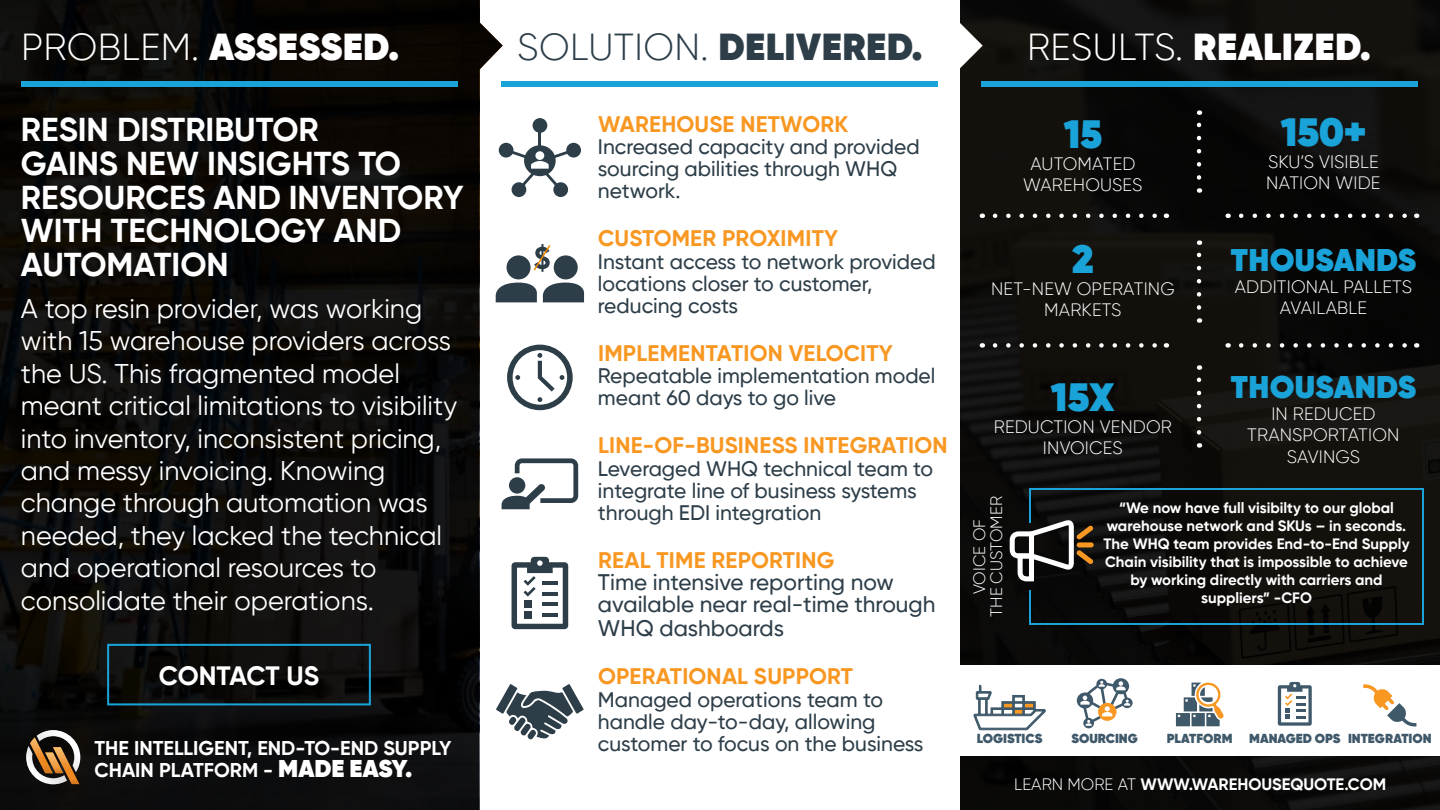
<style>
.page{position:relative;width:1440px;height:810px;background:#fff}
.page>*{position:absolute;margin:0;border:0;box-sizing:border-box;transform-origin:0 0}
.t1{font:800 39.45px "Gilroy";color:#1aa3d8}
.t2{font:800 37.5px "Gilroy";letter-spacing:.01em;color:#fff}
.t3{font:800 37.5px "Gilroy";letter-spacing:.01em;color:#2d3e49}
.t4{font:700 33px/33.6px "Gilroy";color:#fff}
.t5{font:800 31.2px "Gilroy";letter-spacing:.01em;color:#1aa3d8}
.t6{font:27px/32.4px "Gilroy";color:#fff}
.t7{font:700 26.55px "Gilroy";letter-spacing:-.01em;color:#fff}
.t8{font:700 22.5px "Gilroy";letter-spacing:.01em;color:#f89721}
.t9{font:500 22.5px/23.1px "Gilroy";color:#2d3e49}
.t10{font:500 21px/22.2px "Gilroy";color:#2d3e49}
.t11{font:700 19.95px/22.4px "Gilroy";color:#fff}
.t12{font:300 17.85px/21.5px "Gilroy";letter-spacing:.01em;color:#fff;text-align:center}
.t13{font:700 16.5px "Gilroy";color:#fff}
.t14{font:300 16.5px/16.8px "Gilroy";letter-spacing:.01em;color:#fff;text-align:center}
.t15{font:700 15px/18px "Gilroy";color:#fff;text-align:center}
.t16{font:800 13.05px "Gilroy";color:#3f596a}
.s1{font-weight:300}
.s2{font-weight:800;font-size:24.3px}
</style>
<div class="page">
<svg style="left:0;top:0;width:502px;height:810px;background:#161413"></svg>
<div style="left:960px;top:0;width:480px;height:810px;background:linear-gradient(to right,#0f0d0b,#100e0c)"></div>
<svg style="left:960px;top:23px;width:22px;height:45px"></svg>
<svg style="left:21px;top:730px;width:63px;height:66px;background:#5e4e3e"></svg>
<div style="left:21px;top:81px;width:436px;height:6px;background:#1aa3d8"></div>
<div style="left:956px;top:666px;width:484px;height:90px;background:#fff"></div>
<div style="left:501px;top:81px;width:436px;height:6px;background:#1aa3d8"></div>
<div style="left:981px;top:81px;width:436px;height:6px;background:#1aa3d8"></div>
<svg style="left:973px;top:685px;width:73px;height:45px"></svg>
<svg style="left:1077px;top:678px;width:55px;height:50px"></svg>
<svg style="left:1176px;top:682px;width:48px;height:44px"></svg>
<svg style="left:1277px;top:682px;width:34px;height:44px"></svg>
<svg style="left:1363px;top:684px;width:53px;height:43px"></svg>
<svg style="left:995px;top:214px;width:164px;height:4px"></svg>
<svg style="left:1241px;top:214px;width:168px;height:4px"></svg>
<svg style="left:995px;top:343px;width:164px;height:5px"></svg>
<svg style="left:1241px;top:343px;width:168px;height:5px"></svg>
<svg style="left:1197px;top:110px;width:4px;height:68px"></svg>
<svg style="left:1197px;top:240px;width:4px;height:68px"></svg>
<svg style="left:1197px;top:365px;width:4px;height:67px"></svg>
<div style="left:107px;top:644px;width:264px;height:61px;border:2px solid #1aa3d8"></div>
<svg style="left:1009px;top:520px;width:84px;height:61px"></svg>
<div style="left:1076px;top:542px;width:17px;height:5px;background:#f89721;border-radius:3px"></div>
<hr style="left:1029px;top:490px;width:2px;height:32px;background:#1aa3d8">
<hr style="left:1029px;top:591px;width:2px;height:32px;background:#1aa3d8">
<hr style="left:1029px;top:488px;width:395px;height:2px;background:#1aa3d8">
<hr style="left:1029px;top:623px;width:395px;height:2px;background:#1aa3d8">
<hr style="left:1422px;top:490px;width:2px;height:135px;background:#1aa3d8">
<svg style="left:496px;top:684px;width:87px;height:55px"></svg>
<svg style="left:511px;top:557px;width:57px;height:72px"></svg>
<svg style="left:501px;top:458px;width:77px;height:51px"></svg>
<svg style="left:507px;top:345px;width:66px;height:65px"></svg>
<div style="left:532px;top:118px;width:15px;height:15px;background:#2d3e49;border-radius:50%"></div>
<div style="left:566px;top:143px;width:15px;height:15px;background:#2d3e49;border-radius:50%"></div>
<div style="left:499px;top:143px;width:14px;height:15px;background:#2d3e49;border-radius:50%"></div>
<div style="left:511px;top:182px;width:15px;height:15px;background:#2d3e49;border-radius:50%"></div>
<div style="left:553px;top:182px;width:15px;height:15px;background:#2d3e49;border-radius:50%"></div>
<hr style="left:538px;top:125px;width:3px;height:25px;background:#2d3e49">
<svg style="left:506px;top:145px;width:68px;height:46px"></svg>
<div style="left:506px;top:255px;width:24px;height:24px;background:#2d3e49;border-radius:50%"></div>
<svg style="left:496px;top:283px;width:41px;height:19px"></svg>
<div style="left:554px;top:255px;width:24px;height:24px;background:#2d3e49;border-radius:50%"></div>
<svg style="left:543px;top:283px;width:41px;height:19px"></svg>
<svg style="left:533px;top:244px;width:18px;height:28px"></svg>
<h2 class="t2" style="left:21px;top:23px;width:380px"><span class="s1">PROBLEM.</span> ASSESSED.</h2>
<h2 class="t3" style="left:517px;top:23px;width:407px"><span class="s1">SOLUTION.</span> DELIVERED.</h2>
<h2 class="t2" style="left:1027px;top:23px;width:345px"><span class="s1">RESULTS.</span> REALIZED.</h2>
<h3 class="t4" style="left:21px;top:113px;width:444px">RESIN DISTRIBUTOR<br>GAINS NEW INSIGHTS TO<br>RESOURCES AND INVENTORY<br>WITH TECHNOLOGY AND<br>AUTOMATION</h3>
<p class="t6" style="left:21px;top:292px;width:438px">A top resin provider, was working with 15 warehouse providers across the US. This fragmented model meant critical limitations to visibility into inventory, inconsistent pricing, and messy invoicing. Knowing change through automation was needed, they lacked the technical and operational resources to consolidate their operations.</p>
<p class="t7" style="left:159px;top:659px;width:162px">CONTACT US</p>
<p class="t11" style="left:94px;top:736px;width:358px">THE INTELLIGENT, END-TO-END SUPPLY<br>CHAIN PLATFORM - <span class="s2">MADE EASY.</span></p>
<p class="t8" style="left:598px;top:110px;width:252px">WAREHOUSE NETWORK</p>
<p class="t10" style="left:598px;top:135px;width:323px">Increased capacity and provided sourcing abilities through WHQ network.</p>
<p class="t8" style="left:598px;top:224px;width:241px">CUSTOMER PROXIMITY</p>
<p class="t10" style="left:598px;top:250px;width:339px">Instant access to network provided locations closer to customer, reducing costs</p>
<p class="t8" style="left:598px;top:339px;width:296px">IMPLEMENTATION VELOCITY</p>
<p class="t10" style="left:598px;top:365px;width:339px">Repeatable implementation model meant 60 days to go live</p>
<p class="t8" style="left:598px;top:431px;width:351px">LINE-OF-BUSINESS INTEGRATION</p>
<p class="t10" style="left:598px;top:457px;width:337px">Leveraged WHQ technical team to integrate line of business systems through EDI integration</p>
<p class="t8" style="left:598px;top:546px;width:238px">REAL TIME REPORTING</p>
<p class="t9" style="left:598px;top:571px;width:339px">Time intensive reporting now available near real-time through<br>WHQ dashboards</p>
<p class="t8" style="left:598px;top:662px;width:256px">OPERATIONAL SUPPORT</p>
<p class="t10" style="left:598px;top:688px;width:327px">Managed operations team to handle day-to-day, allowing customer to focus on the business</p>
<h1 class="t1" style="left:1063px;top:109px;width:40px">15</h1>
<p class="t12" style="left:1023px;top:152px;width:121px">AUTOMATED<br>WAREHOUSES</p>
<h1 class="t1" style="left:1072px;top:234px;width:23px">2</h1>
<p class="t12" style="left:991px;top:277px;width:185px">NET-NEW OPERATING<br>MARKETS</p>
<h1 class="t1" style="left:1051px;top:372px;width:65px">15X</h1>
<p class="t12" style="left:994px;top:416px;width:179px">REDUCTION VENDOR<br>INVOICES</p>
<h1 class="t1" style="left:1280px;top:107px;width:87px">150+</h1>
<p class="t12" style="left:1266px;top:151px;width:116px;text-align:left">SKU’S VISIBLE<br>NATION WIDE</p>
<h3 class="t5" style="left:1231px;top:240px;width:187px">THOUSANDS</h3>
<p class="t12" style="left:1235px;top:276px;width:179px">ADDITIONAL PALLETS<br>AVAILABLE</p>
<h3 class="t5" style="left:1231px;top:367px;width:187px">THOUSANDS</h3>
<p class="t12" style="left:1247px;top:403px;width:154px">IN REDUCED<br>TRANSPORTATION<br>SAVINGS</p>
<p class="t14" style="left:971px;top:617px;width:122px;rotate:-90deg">VOICE OF<br>THE CUSTOMER</p>
<p class="t15" style="left:1103px;top:498px;width:307px">“We now have full visibilty to our global warehouse network and SKUs – in seconds.<br>The WHQ team provides End-to-End Supply Chain visibility that is impossible to achieve by working directly with carriers and suppliers” -CFO</p>
<p class="t16" style="left:977px;top:730px;width:67px">LOGISTICS</p>
<p class="t16" style="left:1071px;top:730px;width:68px">SOURCING</p>
<p class="t16" style="left:1167px;top:730px;width:67px">PLATFORM</p>
<p class="t16" style="left:1249px;top:730px;width:184px">MANAGED OPS INTEGRATION</p>
<p class="t13" style="left:1014px;top:774px;width:373px"><span class="s1">LEARN MORE AT</span> WWW.WAREHOUSEQUOTE.COM</p>
</div>
